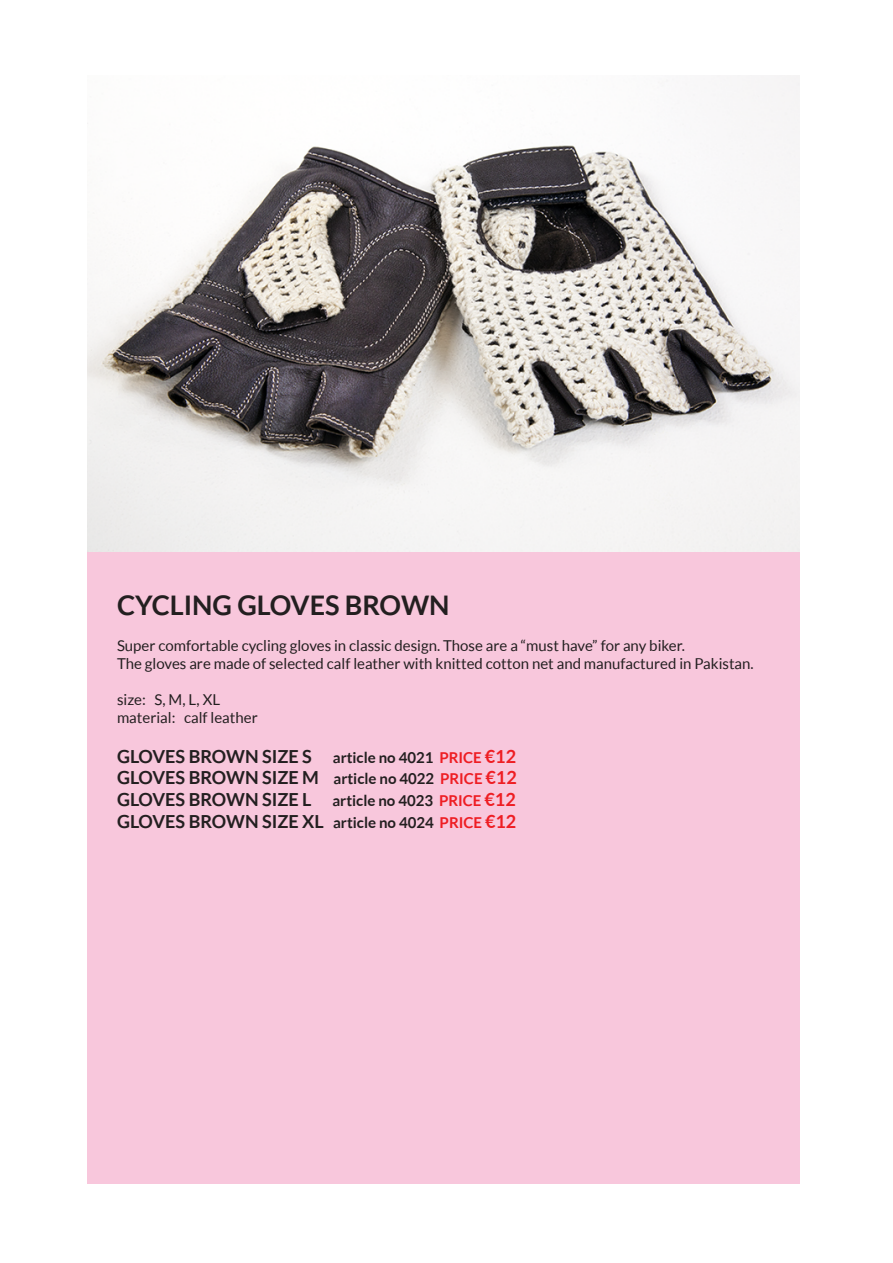
<style>
.page{position:relative;width:893px;height:1263px;background:#fff}
.page>*{position:absolute;margin:0;border:0;box-sizing:border-box;transform-origin:0 0}
.t1{font:700 27px "Lato";color:#231f20}
.t2{font:700 18px/21.6px "Lato";color:#231f20;text-align:justify}
.t3{font:15px/18px "Lato";color:#231f20}
.s1{font-size:15px}
.s2{font-size:15px;color:#ee1d23}
.s3{color:#ee1d23}
</style>
<div class="page">
<div style="left:87px;top:551px;width:713px;height:633px;background:#f8c7dc"></div>
<img style="left:87px;top:76px;width:712px;height:475px">
<h1 class="t1" style="left:117px;top:590px;width:334px">CYCLING GLOVES BROWN</h1>
<p class="t3" style="left:117px;top:636px;width:638px">Super comfortable cycling gloves in classic design. Those are a “must have” for any biker.<br>The gloves are made of selected calf leather with knitted cotton net and manufactured in Pakistan.</p>
<p class="t3" style="left:117px;top:690px;width:142px">size: S, M, L, XL material: calf leather</p>
<p class="t2" style="left:117px;top:745px;width:401px">GLOVES BROWN SIZE S <span class="s1">article no 4021</span> <span class="s2">PRICE</span> <span class="s3">€12<br></span>GLOVES BROWN SIZE M <span class="s1">article no 4022</span> <span class="s2">PRICE</span> <span class="s3">€12<br></span>GLOVES BROWN SIZE L <span class="s1">article no 4023</span> <span class="s2">PRICE</span> <span class="s3">€12<br></span>GLOVES BROWN SIZE XL <span class="s1">article no 4024</span> <span class="s2">PRICE</span> <span class="s3">€12</span></p>
</div>
